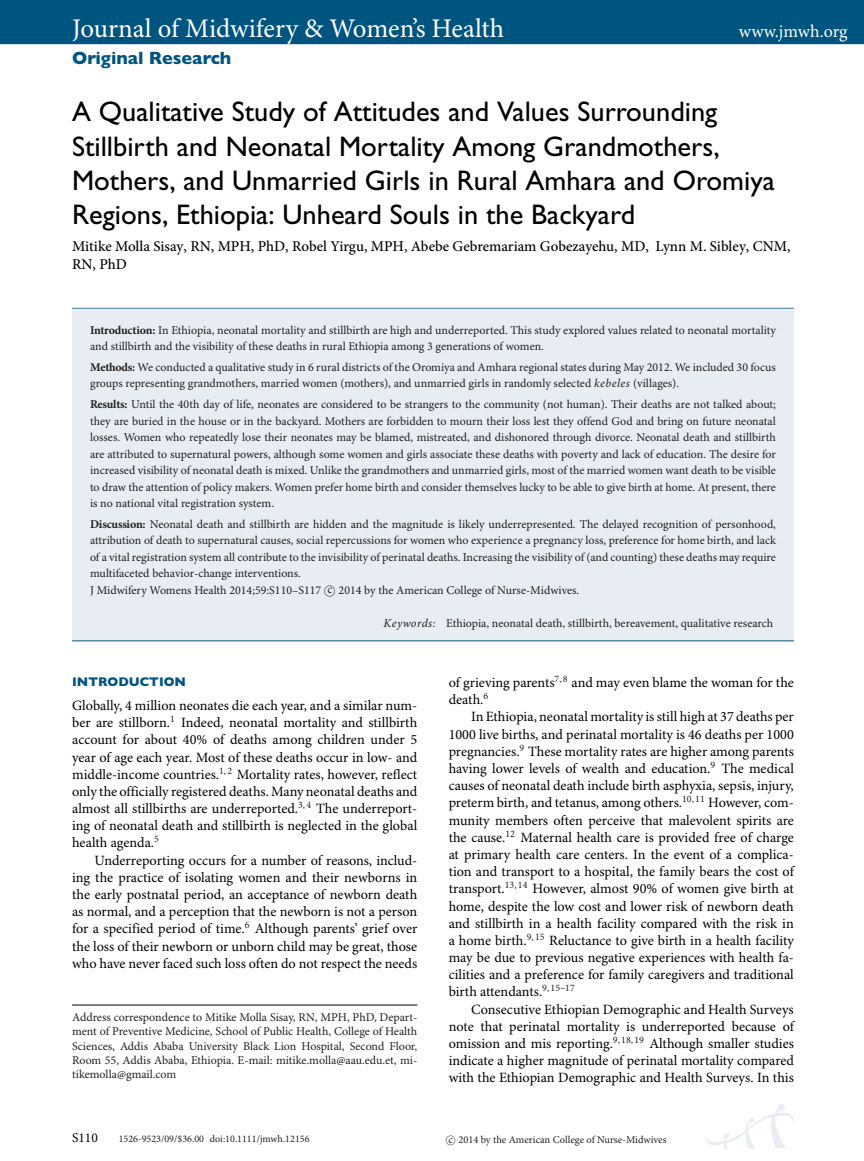
<style>
.page{position:relative;width:864px;height:1161px;background:#fff}
.page>*{position:absolute;margin:0;border:0;box-sizing:border-box;transform-origin:0 0}
.t1{font:28.35px/34.3px "Gill Sans";color:#000}
.t2{font:26.85px "Minion Pro";color:#fff}
.t3{font:800 18px "Gill Sans";color:#005480}
.t4{font:18px "Minion Pro";color:#fff}
.t5{font:500 15px/18px "Minion Pro";color:#000}
.t6{font:14.25px/17.2px "Minion Pro";color:#000;text-align:justify}
.t7{font:13.5px "Minion Pro";color:#000}
.t8{font:800 12.75px "Gill Sans";color:#005480}
.t9{font:12px/16.5px "Minion Pro";color:#231f20}
.t10{font:10.5px "Minion Pro";color:#231f20}
.t11{font:10.05px "Minion Pro";color:#231f20}
.s1{font-weight:700}
.s2{font-style:italic}
.s3{font-family:"CMSY10"}
</style>
<div class="page">
<div style="left:0;top:0;width:864px;height:44px;background:#005480"></div>
<hr style="left:72px;top:308px;width:722px;height:1px;background:#005480">
<div style="left:72px;top:309px;width:722px;height:331px;background:#e7edf3"></div>
<hr style="left:72px;top:640px;width:722px;height:1px;background:#005480">
<hr style="left:72px;top:1005px;width:345px;height:1px;background:#000">
<div style="left:778px;top:1104px;width:7px;height:7px;background:#e7edf3;border-radius:50%"></div>
<svg style="left:705px;top:1109px;width:88px;height:40px"></svg>
<h2 class="t2" style="left:72px;top:17px;width:434px">Journal of Midwifery &amp; Women’s Health</h2>
<h3 class="t4" style="left:739px;top:24px;width:110px">www.jmwh.org</h3>
<h3 class="t3" style="left:72px;top:52px;width:161px">Original Research</h3>
<h1 class="t1" style="left:72px;top:98px;width:704px">A Qualitative Study of Attitudes and Values Surrounding Stillbirth and Neonatal Mortality Among Grandmothers, Mothers, and Unmarried Girls in Rural Amhara and Oromiya Regions, Ethiopia: Unheard Souls in the Backyard</h1>
<p class="t5" style="left:72px;top:237px;width:720px">Mitike Molla Sisay, RN, MPH, PhD, Robel Yirgu, MPH, Abebe Gebremariam Gobezayehu, MD, Lynn M. Sibley, CNM,<br>RN, PhD</p>
<p class="t9" style="left:90px;top:323px;width:687px"><span class="s1">Introduction:</span> In Ethiopia, neonatal mortality and stillbirth are high and underreported. This study explored values related to neonatal mortality and stillbirth and the visibility of these deaths in rural Ethiopia among 3 generations of women.</p>
<p class="t9" style="left:90px;top:360px;width:687px"><span class="s1">Methods:</span> We conducted a qualitative study in 6 rural districts of the Oromiya and Amhara regional states during May 2012. We included 30 focus groups representing grandmothers, married women (mothers), and unmarried girls in randomly selected <span class="s2">kebeles</span> (villages).</p>
<p class="t9" style="left:90px;top:397px;width:687px;text-align:justify"><span class="s1">Results:</span> Until the 40th day of life, neonates are considered to be strangers to the community (not human). Their deaths are not talked about; they are buried in the house or in the backyard. Mothers are forbidden to mourn their loss lest they offend God and bring on future neonatal losses. Women who repeatedly lose their neonates may be blamed, mistreated, and dishonored through divorce. Neonatal death and stillbirth are attributed to supernatural powers, although some women and girls associate these deaths with poverty and lack of education. The desire for increased visibility of neonatal death is mixed. Unlike the grandmothers and unmarried girls, most of the married women want death to be visible to draw the attention of policy makers. Women prefer home birth and consider themselves lucky to be able to give birth at home. At present, there is no national vital registration system.</p>
<p class="t9" style="left:90px;top:517px;width:688px"><span class="s1">Discussion:</span> Neonatal death and stillbirth are hidden and the magnitude is likely underrepresented. The delayed recognition of personhood, attribution of death to supernatural causes, social repercussions for women who experience a pregnancy loss, preference for home birth, and lack of a vital registration system all contribute to the invisibility of perinatal deaths. Increasing the visibility of (and counting) these deaths may require multifaceted behavior-change interventions.<br>J Midwifery Womens Health 2014;59:S110–S117 <span class="s3">-</span>c 2014 by the American College of Nurse-Midwives.</p>
<p class="t9" style="left:384px;top:616px;width:391px"><span class="s2">Keywords:</span> Ethiopia, neonatal death, stillbirth, bereavement, qualitative research</p>
<p class="t8" style="left:72px;top:677px;width:115px">INTRODUCTION</p>
<p class="t6" style="left:72px;top:698px;width:347px">Globally, 4 million neonates die each year, and a similar num&shy;ber are stillborn.<sup>1</sup> Indeed, neonatal mortality and stillbirth account for about 40% of deaths among children under 5 year of age each year. Most of these deaths occur in low- and middle-income countries.<sup>1,</sup> <sup>2</sup> Mortality rates, however, reflect only the officially registered deaths. Many neonatal deaths and almost all stillbirths are underreported.<sup>3,</sup> <sup>4</sup> The underreport&shy;ing of neonatal death and stillbirth is neglected in the global health agenda.<sup>5</sup></p>
<p class="t6" style="left:72px;top:853px;width:347px;text-indent:22px">Underreporting occurs for a number of reasons, includ&shy;ing the practice of isolating women and their newborns in the early postnatal period, an acceptance of newborn death as normal, and a perception that the newborn is not a person for a specified period of time.<sup>6</sup> Although parents’ grief over the loss of their newborn or unborn child may be great, those who have never faced such loss often do not respect the needs</p>
<p class="t9" style="left:72px;top:1011px;width:347px;line-height:14.2px;text-align:justify">Address correspondence to Mitike Molla Sisay, RN, MPH, PhD, Depart&shy;ment of Preventive Medicine, School of Public Health, College of Health Sciences, Addis Ababa University Black Lion Hospital, Second Floor, Room 55, Addis Ababa, Ethiopia. E-mail: mitike.molla@aau.edu.et, mi&shy;tikemolla@gmail.com</p>
<p class="t6" style="left:449px;top:675px;width:347px">of grieving parents<sup>7,</sup> <sup>8</sup> and may even blame the woman for the death.<sup>6</sup></p>
<p class="t6" style="left:449px;top:710px;width:347px;text-indent:22px">In Ethiopia, neonatal mortality is still high at 37 deaths per 1000 live births, and perinatal mortality is 46 deaths per 1000 pregnancies.<sup>9</sup> These mortality rates are higher among parents having lower levels of wealth and education.<sup>9</sup> The medical causes of neonatal death include birth asphyxia, sepsis, injury, preterm birth, and tetanus, among others.<sup>10,</sup> <sup>11</sup> However, com&shy;munity members often perceive that malevolent spirits are the cause.<sup>12</sup> Maternal health care is provided free of charge at primary health care centers. In the event of a complica&shy;tion and transport to a hospital, the family bears the cost of transport.<sup>13,</sup> <sup>14</sup> However, almost 90% of women give birth at home, despite the low cost and lower risk of newborn death and stillbirth in a health facility compared with the risk in a home birth.<sup>9,</sup> <sup>15</sup> Reluctance to give birth in a health facility may be due to previous negative experiences with health fa&shy;cilities and a preference for family caregivers and traditional birth attendants.<sup>9,</sup> <sup>15–17</sup></p>
<p class="t6" style="left:449px;top:1002px;width:347px;text-indent:22px">Consecutive Ethiopian Demographic and Health Surveys note that perinatal mortality is underreported because of omission and mis reporting.<sup>9,</sup> <sup>18,</sup> <sup>19</sup> Although smaller studies indicate a higher magnitude of perinatal mortality compared with the Ethiopian Demographic and Health Surveys. In this</p>
<p class="t7" style="left:72px;top:1132px;width:27px">S110</p>
<p class="t11" style="left:119px;top:1135px;width:192px">1526-9523/09/$36.00 doi:10.1111/jmwh.12156</p>
<p class="t10" style="left:446px;top:1135px;width:223px"><span class="s3">-</span>c 2014 by the American College of Nurse-Midwives</p>
</div>
